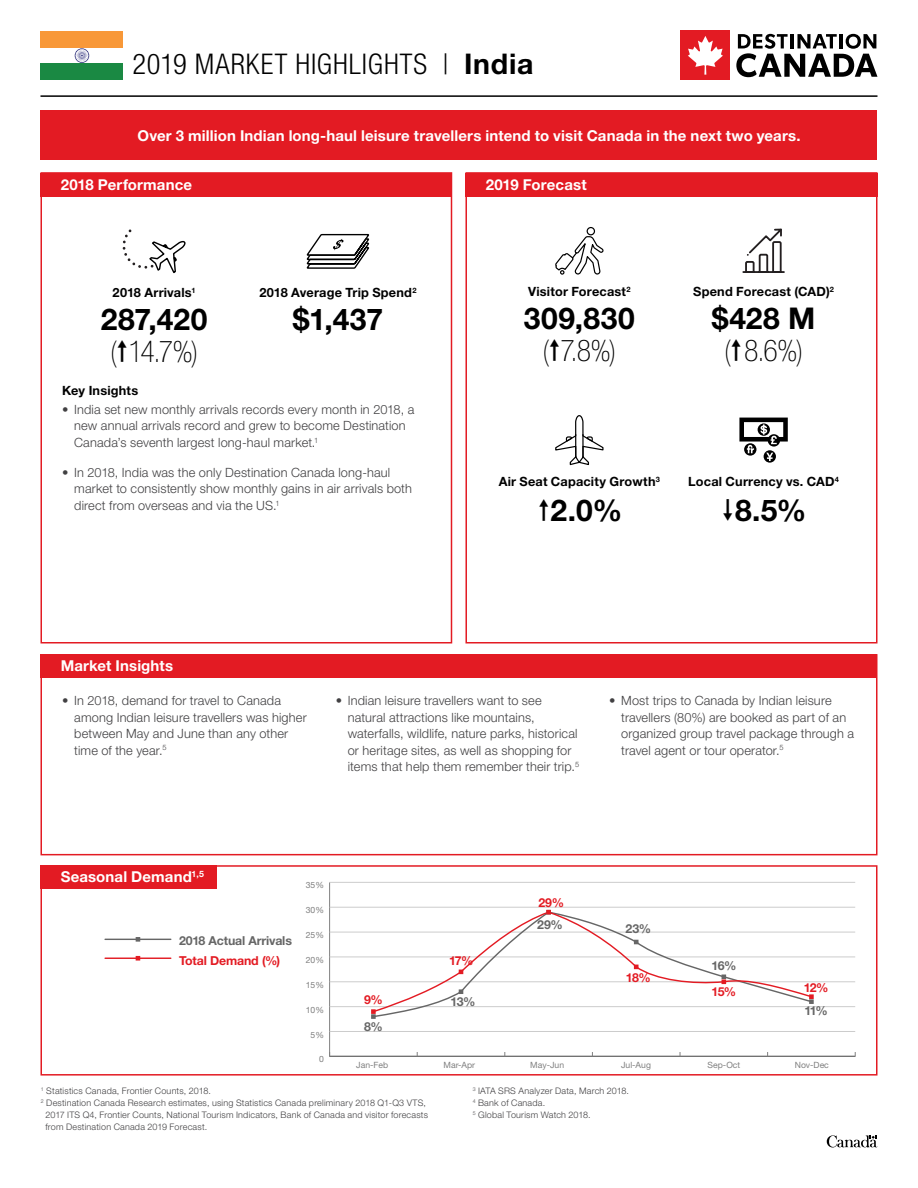
<style>
.page{position:relative;width:918px;height:1188px;background:#fff}
.page>*{position:absolute;margin:0;border:0;box-sizing:border-box;transform-origin:0 0}
.t1{font:700 30px "Helvetica Neue LT Pro";letter-spacing:.02em;color:#000}
.t2{font:100 condensed 30px "Helvetica Neue LT Pro";color:#000}
.t3{font:300 condensed 28.5px "Helvetica Neue LT Pro";letter-spacing:.03em;color:#000}
.t4{font:700 15px "Helvetica Neue LT Pro";letter-spacing:.01em;color:#fff}
.t5{font:300 12.75px/16.5px "Helvetica Neue LT Pro";letter-spacing:.01em;color:#414042}
.t6{font:700 12.75px "Helvetica Neue LT Pro";letter-spacing:.015em;color:#000}
.t7{font:700 12.3px "Helvetica Neue LT Pro";letter-spacing:-.01em;color:#666}
.t8{font:700 12.3px "Helvetica Neue LT Pro";letter-spacing:-.015em;color:#e31b23}
.t9{font:300 9px/12px "Helvetica Neue LT Pro";letter-spacing:.02em;color:#414042}
.t10{font:8.55px "Helvetica Neue LT Pro";color:#808080}
.s1{font-weight:700;font-stretch:normal}
</style>
<div class="page">
<div style="left:681px;top:31px;width:49px;height:49px;background:#e31b23"></div>
<svg style="left:688px;top:36px;width:35px;height:39px"></svg>
<svg style="left:736px;top:34px;width:142px;height:43px"></svg>
<hr style="left:840px;top:34px;width:3px;height:14px;background:#000">
<hr style="left:791px;top:34px;width:3px;height:14px;background:#000">
<hr style="left:40px;top:95px;width:838px;height:2px;background:#000">
<svg style="left:827px;top:1135px;width:50px;height:12px"></svg>
<div style="left:40px;top:865px;width:838px;height:211px;border:2px solid #e31b23"></div>
<div style="left:40px;top:865px;width:177px;height:24px;background:#e31b23"></div>
<div style="left:40px;top:173px;width:412px;height:23px;background:#e31b23"></div>
<div style="left:465px;top:173px;width:413px;height:23px;background:#e31b23"></div>
<div style="left:40px;top:654px;width:838px;height:24px;background:#e31b23"></div>
<hr style="left:329px;top:882px;width:1px;height:174px;background:#808080">
<hr style="left:330px;top:1056px;width:525px;height:1px;background:#808080">
<hr style="left:330px;top:1031px;width:525px;height:1px;background:#ccc">
<hr style="left:330px;top:1006px;width:525px;height:1px;background:#ccc">
<hr style="left:330px;top:982px;width:525px;height:1px;background:#ccc">
<hr style="left:330px;top:957px;width:525px;height:1px;background:#ccc">
<hr style="left:330px;top:932px;width:525px;height:1px;background:#ccc">
<hr style="left:330px;top:907px;width:525px;height:1px;background:#ccc">
<hr style="left:330px;top:882px;width:525px;height:1px;background:#ccc">
<hr style="left:105px;top:939px;width:66px;height:1px;background:#666">
<hr style="left:105px;top:958px;width:66px;height:1px;background:#e31b23">
<svg style="left:136px;top:937px;width:4px;height:5px"></svg>
<svg style="left:136px;top:956px;width:4px;height:5px"></svg>
<svg style="left:371px;top:910px;width:443px;height:109px"></svg>
<div style="left:40px;top:654px;width:838px;height:201px;border:2px solid #e31b23"></div>
<svg style="left:555px;top:227px;width:49px;height:48px"></svg>
<svg style="left:742px;top:229px;width:43px;height:44px"></svg>
<svg style="left:555px;top:415px;width:49px;height:50px"></svg>
<svg style="left:739px;top:418px;width:49px;height:45px"></svg>
<div style="left:465px;top:172px;width:413px;height:472px;border:2px solid #e31b23"></div>
<svg style="left:123px;top:230px;width:63px;height:43px"></svg>
<svg style="left:307px;top:234px;width:62px;height:35px"></svg>
<div style="left:40px;top:172px;width:412px;height:472px;border:2px solid #e31b23"></div>
<div style="left:40px;top:110px;width:838px;height:50px;background:#e31b23"></div>
<div style="left:40px;top:31px;width:83px;height:17px;background:#f89838"></div>
<div style="left:40px;top:64px;width:83px;height:16px;background:#1a8943"></div>
<svg style="left:75px;top:48px;width:14px;height:15px"></svg>
<h2 class="t3" style="left:133px;top:47px;width:402px">2019 MARKET HIGHLIGHTS | <span class="s1">India</span></h2>
<p class="t4" style="left:138px;top:126px;width:664px">Over 3 million Indian long-haul leisure travellers intend to visit Canada in the next two years.</p>
<p class="t4" style="left:61px;top:175px;width:133px">2018 Performance</p>
<p class="t4" style="left:486px;top:175px;width:102px">2019 Forecast</p>
<p class="t6" style="left:113px;top:284px;width:85px">2018 Arrivals<sup>1</sup></p>
<p class="t6" style="left:259px;top:284px;width:159px">2018 Average Trip Spend<sup>2</sup></p>
<h1 class="t1" style="left:101px;top:301px;width:108px">287,420</h1>
<h1 class="t2" style="left:110px;top:334px;width:90px">( 14.7%)</h1>
<h1 class="t1" style="left:293px;top:301px;width:92px">$1,437</h1>
<p class="t6" style="left:62px;top:382px;width:78px">Key Insights</p>
<p class="t5" style="left:74px;top:401px;width:342px;text-indent:-12px">• India set new monthly arrivals records every month in 2018, a new annual arrivals record and grew to become Destination<br>Canada’s seventh largest long-haul market.<sup>1</sup></p>
<p class="t5" style="left:74px;top:464px;width:339px;text-indent:-12px">• In 2018, India was the only Destination Canada long-haul market to consistently show monthly gains in air arrivals both direct from overseas and via the US.<sup>1</sup></p>
<p class="t4" style="left:61px;top:656px;width:114px">Market Insights</p>
<p class="t6" style="left:528px;top:283px;width:104px">Visitor Forecast<sup>2</sup></p>
<p class="t6" style="left:693px;top:283px;width:142px">Spend Forecast (CAD)<sup>2</sup></p>
<h1 class="t1" style="left:524px;top:300px;width:112px">309,830</h1>
<h1 class="t2" style="left:542px;top:333px;width:75px">( 7.8%)</h1>
<h1 class="t1" style="left:712px;top:300px;width:105px">$428 M</h1>
<h1 class="t2" style="left:724px;top:333px;width:80px">( 8.6%)</h1>
<p class="t6" style="left:499px;top:474px;width:163px">Air Seat Capacity Growth<sup>3</sup></p>
<p class="t6" style="left:688px;top:474px;width:152px">Local Currency vs. CAD<sup>4</sup></p>
<h1 class="t1" style="left:550px;top:492px;width:73px">2.0%</h1>
<h1 class="t1" style="left:735px;top:492px;width:73px">8.5%</h1>
<p class="t5" style="left:74px;top:692px;width:234px;text-indent:-12px">• In 2018, demand for travel to Canada among Indian leisure travellers was higher between May and June than any other time of the year.<sup>5</sup></p>
<p class="t5" style="left:348px;top:692px;width:233px;text-indent:-12px">• Indian leisure travellers want to see natural attractions like mountains, waterfalls, wildlife, nature parks, historical or heritage sites, as well as shopping for items that help them remember their trip.<sup>5</sup></p>
<p class="t5" style="left:621px;top:692px;width:234px;text-indent:-12px">• Most trips to Canada by Indian leisure travellers (80%) are booked as part of an organized group travel package through a travel agent or tour operator.<sup>5</sup></p>
<p class="t4" style="left:61px;top:867px;width:145px">Seasonal Demand<sup>1,5</sup></p>
<p class="t7" style="left:179px;top:933px;width:114px">2018 Actual Arrivals</p>
<p class="t8" style="left:179px;top:952px;width:103px">Total Demand (%)</p>
<p class="t10" style="left:306px;top:880px;width:20px">35%</p>
<p class="t10" style="left:306px;top:905px;width:20px">30%</p>
<p class="t10" style="left:306px;top:930px;width:20px">25%</p>
<p class="t10" style="left:306px;top:955px;width:20px">20%</p>
<p class="t10" style="left:306px;top:980px;width:20px">15%</p>
<p class="t10" style="left:306px;top:1004px;width:20px">10%</p>
<p class="t10" style="left:311px;top:1029px;width:15px">5%</p>
<p class="t10" style="left:319px;top:1054px;width:6px">0</p>
<p class="t8" style="left:449px;top:953px;width:26px">17%</p>
<p class="t8" style="left:364px;top:992px;width:20px">9%</p>
<p class="t7" style="left:451px;top:994px;width:26px">13%</p>
<p class="t7" style="left:364px;top:1019px;width:20px">8%</p>
<p class="t8" style="left:538px;top:895px;width:27px">29%</p>
<p class="t7" style="left:537px;top:917px;width:27px">29%</p>
<p class="t7" style="left:626px;top:921px;width:27px">23%</p>
<p class="t8" style="left:626px;top:970px;width:26px">18%</p>
<p class="t7" style="left:711px;top:958px;width:26px">16%</p>
<p class="t8" style="left:712px;top:984px;width:26px">15%</p>
<p class="t8" style="left:804px;top:979px;width:26px">12%</p>
<p class="t7" style="left:804px;top:1002px;width:25px">11%</p>
<p class="t10" style="left:356px;top:1060px;width:33px">Jan-Feb</p>
<p class="t10" style="left:444px;top:1060px;width:33px">Mar-Apr</p>
<p class="t10" style="left:530px;top:1060px;width:35px">May-Jun</p>
<p class="t10" style="left:621px;top:1060px;width:31px">Jul-Aug</p>
<p class="t10" style="left:708px;top:1060px;width:34px">Sep-Oct</p>
<p class="t10" style="left:795px;top:1060px;width:36px">Nov-Dec</p>
<p class="t9" style="left:41px;top:1085px;width:172px"><sup>1</sup> Statistics Canada, Frontier Counts, 2018.</p>
<p class="t9" style="left:41px;top:1097px;width:387px"><sup>2</sup> Destination Canada Research estimates, using Statistics Canada preliminary 2018 Q1-Q3 VTS,</p>
<p class="t9" style="left:45px;top:1109px;width:384px">2017 ITS Q4, Frontier Counts, National Tourism Indicators, Bank of Canada and visitor forecasts</p>
<p class="t9" style="left:45px;top:1121px;width:163px">from Destination Canada 2019 Forecast.</p>
<p class="t9" style="left:473px;top:1085px;width:158px"><sup>3</sup> IATA SRS Analyzer Data, March 2018.<br><sup>4</sup> Bank of Canada.<br><sup>5</sup> Global Tourism Watch 2018.</p>
</div>
